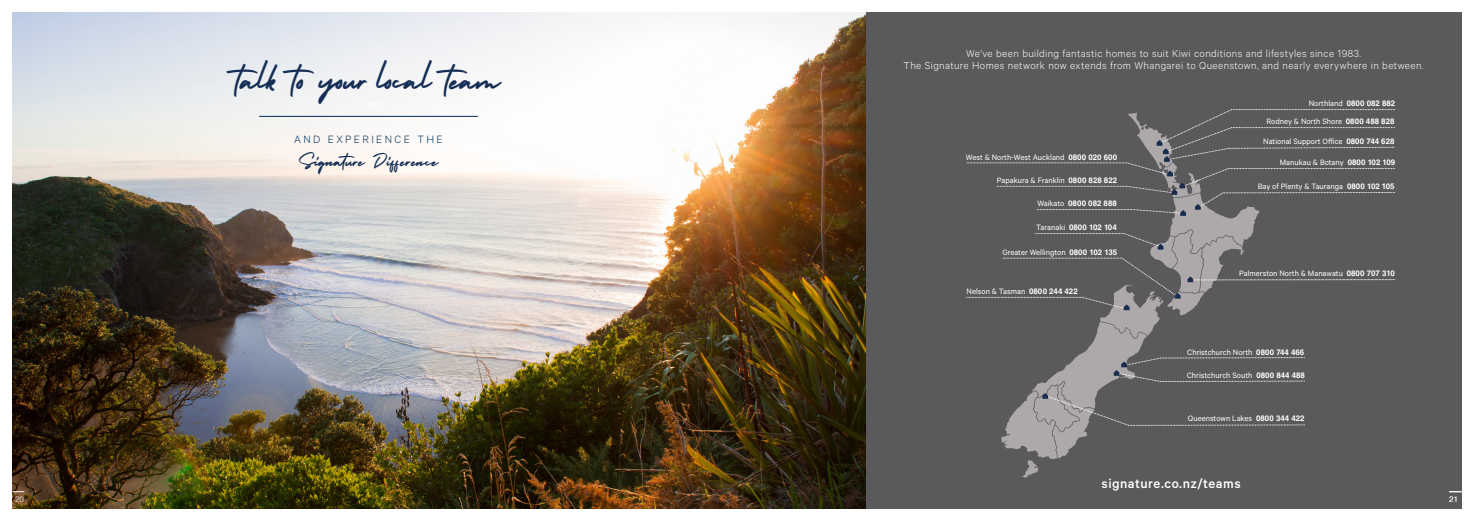
<style>
.page{position:relative;width:1474px;height:521px;background:#fff}
.page>*{position:absolute;margin:0;border:0;box-sizing:border-box;transform-origin:0 0}
.t1{font:38.41px "Holiday";color:#152e55}
.t2{font:20.12px "Holiday";color:#152e55}
.t3{font:500 14.79px "Calibre";letter-spacing:.03em;color:#fff}
.t4{font:300 11.9px "Calibre";letter-spacing:.2em;color:#002d56}
.t5{font:300 11.38px "Calibre";letter-spacing:.035em;color:#fff}
.t6{font:8.75px "Calibre";color:#fff}
.t7{font:700 7.88px "Helvetica LT Std";color:#fff}
.Page_Number_W{font:300 7.88px "Helvetica";color:#fff}
.s1{font-family:"Calibre";font-weight:400;font-size:8.75px}
.s2{font-family:"Helvetica LT Std";font-weight:700;font-size:7.88px}
</style>
<div class="page">
<img style="left:13px;top:13px;width:852px;height:495px">
<div style="left:865px;top:12px;width:596px;height:496px;background:#5a5a5c"></div>
<svg style="left:12px;top:491px;width:12px;height:1px"></svg>
<svg style="left:1449px;top:491px;width:12px;height:1px"></svg>
<hr style="left:259px;top:116px;width:219px;height:1px;background:#002d56">
<svg style="left:966px;top:109px;width:429px;height:368px"></svg>
<p class="Page_Number_W" style="left:15px;top:492px;width:10px">20</p>
<p class="t1" style="left:236px;top:54px;width:265px">talk to your local team</p>
<p class="t4" style="left:294px;top:133px;width:150px">AND EXPERIENCE THE</p>
<p class="t2" style="left:298px;top:148px;width:141px">Signature Difference</p>
<p class="t5" style="left:966px;top:47px;width:396px">We've been building fantastic homes to suit Kiwi conditions and lifestyles since 1983.</p>
<p class="t5" style="left:903px;top:59px;width:521px">The Signature Homes network now extends from Whangarei to Queenstown, and nearly everywhere in between.</p>
<p class="t7" style="left:1308px;top:98px;width:88px"><span class="s1">Northland</span> 0800 082 882</p>
<p class="t6" style="left:1266px;top:116px;width:129px">Rodney &amp; North Shore <span class="s2">0800 488 828</span></p>
<p class="t6" style="left:1263px;top:136px;width:133px">National Support Office <span class="s2">0800 744 628</span></p>
<p class="t6" style="left:1279px;top:157px;width:117px">Manukau &amp; Botany <span class="s2">0800 102 109</span></p>
<p class="t6" style="left:1257px;top:181px;width:138px">Bay of Plenty &amp; Tauranga <span class="s2">0800 102 105</span></p>
<p class="t6" style="left:965px;top:152px;width:153px">West &amp; North-West Auckland <span class="s2">0800 020 600</span></p>
<p class="t6" style="left:996px;top:175px;width:122px">Papakura &amp; Franklin <span class="s2">0800 828 822</span></p>
<p class="t7" style="left:1037px;top:199px;width:81px"><span class="s1">Waikato</span> 0800 082 888</p>
<p class="t7" style="left:1036px;top:223px;width:82px"><span class="s1">Taranaki</span> 0800 102 104</p>
<p class="t6" style="left:1002px;top:247px;width:116px">Greater Wellington <span class="s2">0800 102 135</span></p>
<p class="t6" style="left:966px;top:286px;width:113px">Nelson &amp; Tasman <span class="s2">0800 244 422</span></p>
<p class="t6" style="left:1239px;top:268px;width:157px">Palmerston North &amp; Manawatu <span class="s2">0800 707 310</span></p>
<p class="t6" style="left:1187px;top:347px;width:118px">Christchurch North <span class="s2">0800 744 466</span></p>
<p class="t6" style="left:1186px;top:370px;width:119px">Christchurch South <span class="s2">0800 844 488</span></p>
<p class="t6" style="left:1187px;top:414px;width:118px">Queenstown Lakes <span class="s2">0800 344 422</span></p>
<p class="t3" style="left:1101px;top:475px;width:141px">signature.co.nz/teams</p>
<p class="Page_Number_W" style="left:1449px;top:492px;width:10px">21</p>
</div>
